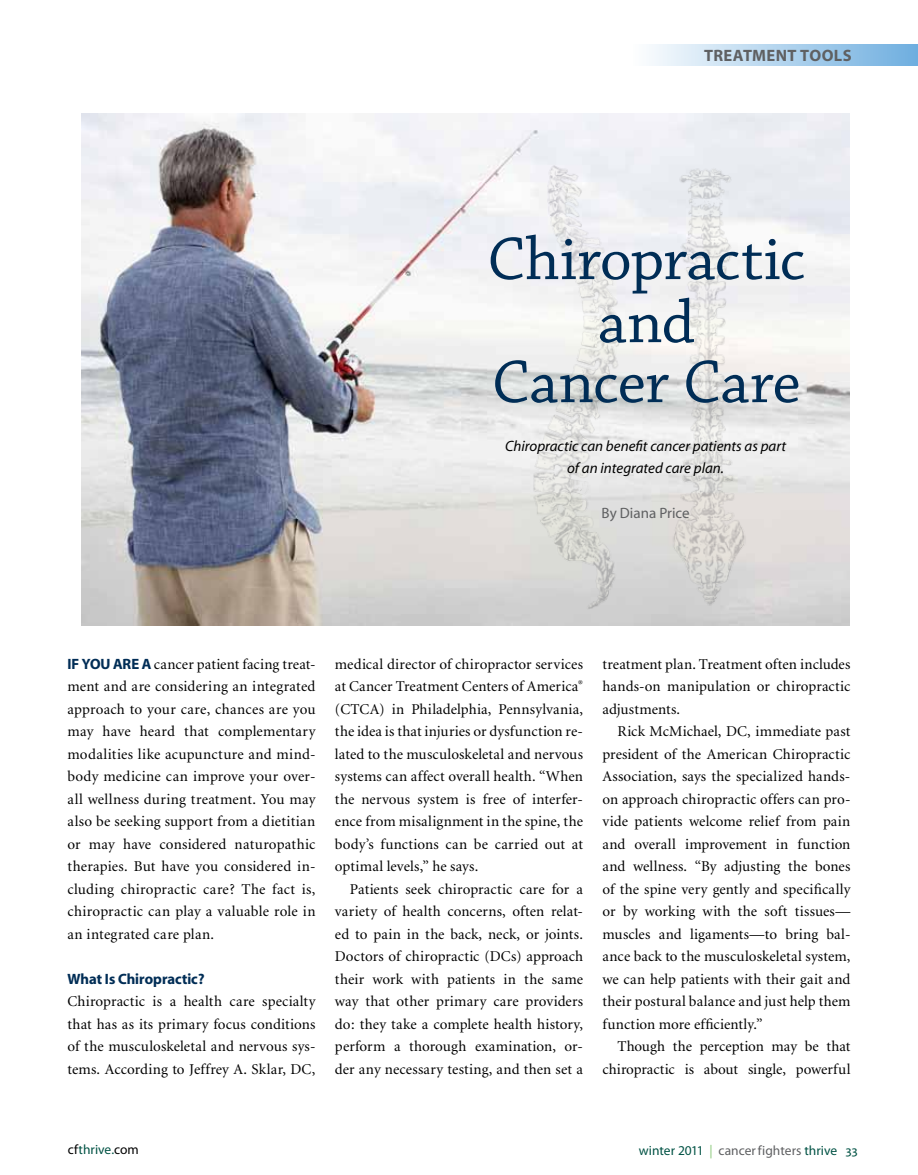
<style>
.page{position:relative;width:918px;height:1175px;background:#fff}
.page>*{position:absolute;margin:0;border:0;box-sizing:border-box;transform-origin:0 0}
.t1{font:63.6px/61.5px "Chaparral Pro";letter-spacing:.005em;color:#002d56;text-align:center}
.t2{font:700 16.5px "Myriad Pro";letter-spacing:.025em;color:#5f6062}
.t3{font:15px/22.5px "Minion";letter-spacing:.01em;color:#000;text-align:justify}
.t4{font:italic 15px/22.5px "Myriad";color:#000;text-align:center}
.t5{font:15px "Myriad Headline";color:#002d56}
.t6{font:15px "Myriad";color:#5f6062}
.t7{font:13.5px "Myriad Pro";letter-spacing:.005em;color:#005244}
.s1{font-family:"Myriad Headline";color:#002d56}
.s2{color:#000}
.s3{color:#8ac979}
.s4{color:#5f6062}
</style>
<div class="page">
<img style="left:81px;top:113px;width:768px;height:512px">
<div style="left:633px;top:45px;width:285px;height:21px;background:linear-gradient(to right,#fdfefe,#6eaedf)"></div>
<img style="left:531px;top:162px;width:235px;height:448px">
<p class="t2" style="left:704px;top:45px;width:149px">TREATMENT TOOLS</p>
<h1 class="t1" style="left:487px;top:231px;width:319px">Chiropractic and<br>Cancer Care</h1>
<p class="t4" style="left:505px;top:435px;width:283px">Chiropractic can benefit cancer patients as part of an integrated care plan.</p>
<p class="t6" style="left:602px;top:505px;width:90px">By Diana Price</p>
<p class="t3" style="left:68px;top:653px;width:250px"><span class="s1">If you are a</span> cancer patient facing treat&shy;ment and are considering an integrated approach to your care, chances are you may have heard that complementary modalities like acupuncture and mind&shy;body medicine can improve your over&shy;all wellness during treatment. You may also be seeking support from a dietitian or may have considered naturopathic therapies. But have you considered in&shy;cluding chiropractic care? The fact is, chiropractic can play a valuable role in an integrated care plan.</p>
<p class="t5" style="left:68px;top:971px;width:139px">What Is Chiropractic?</p>
<p class="t3" style="left:67px;top:990px;width:250px">Chiropractic is a health care specialty that has as its primary focus conditions of the musculoskeletal and nervous sys&shy;tems. According to Jeffrey A. Sklar, DC,</p>
<p class="t3" style="left:335px;top:653px;width:250px">medical director of chiropractor services at Cancer Treatment Centers of America<sup>® </sup>(CTCA) in Philadelphia, Pennsylvania, the idea is that injuries or dysfunction re&shy;lated to the musculoskeletal and nervous systems can affect overall health. “When the nervous system is free of interfer&shy;ence from misalignment in the spine, the body’s functions can be carried out at optimal levels,” he says.</p>
<p class="t3" style="left:335px;top:878px;width:250px;text-indent:15px">Patients seek chiropractic care for a variety of health concerns, often relat&shy;ed to pain in the back, neck, or joints.<br>Doctors of chiropractic (DCs) approach their work with patients in the same way that other primary care providers do: they take a complete health history, perform a thorough examination, or&shy;der any necessary testing, and then set a</p>
<p class="t3" style="left:602px;top:653px;width:250px">treatment plan. Treatment often includes hands-on manipulation or chiropractic adjustments.</p>
<p class="t3" style="left:602px;top:720px;width:250px;text-indent:15px">Rick McMichael, DC, immediate past president of the American Chiropractic Association, says the specialized hands&shy;on approach chiropractic offers can pro&shy;vide patients welcome relief from pain and overall improvement in function and wellness. “By adjusting the bones of the spine very gently and specifically or by working with the soft tissues— muscles and ligaments—to bring bal&shy;ance back to the musculoskeletal system, we can help patients with their gait and their postural balance and just help them function more efficiently.”</p>
<p class="t3" style="left:602px;top:1035px;width:250px;text-align:right">Though the perception may be that chiropractic is about single, powerful</p>
<p class="t7" style="left:68px;top:1141px;width:73px"><span class="s2">cf</span>thrive.<span class="s2">com</span></p>
<p class="t7" style="left:639px;top:1141px;width:220px">winter 2011 <span class="s3">|</span> <span class="s4">cancer fighters</span> thrive 33</p>
</div>
